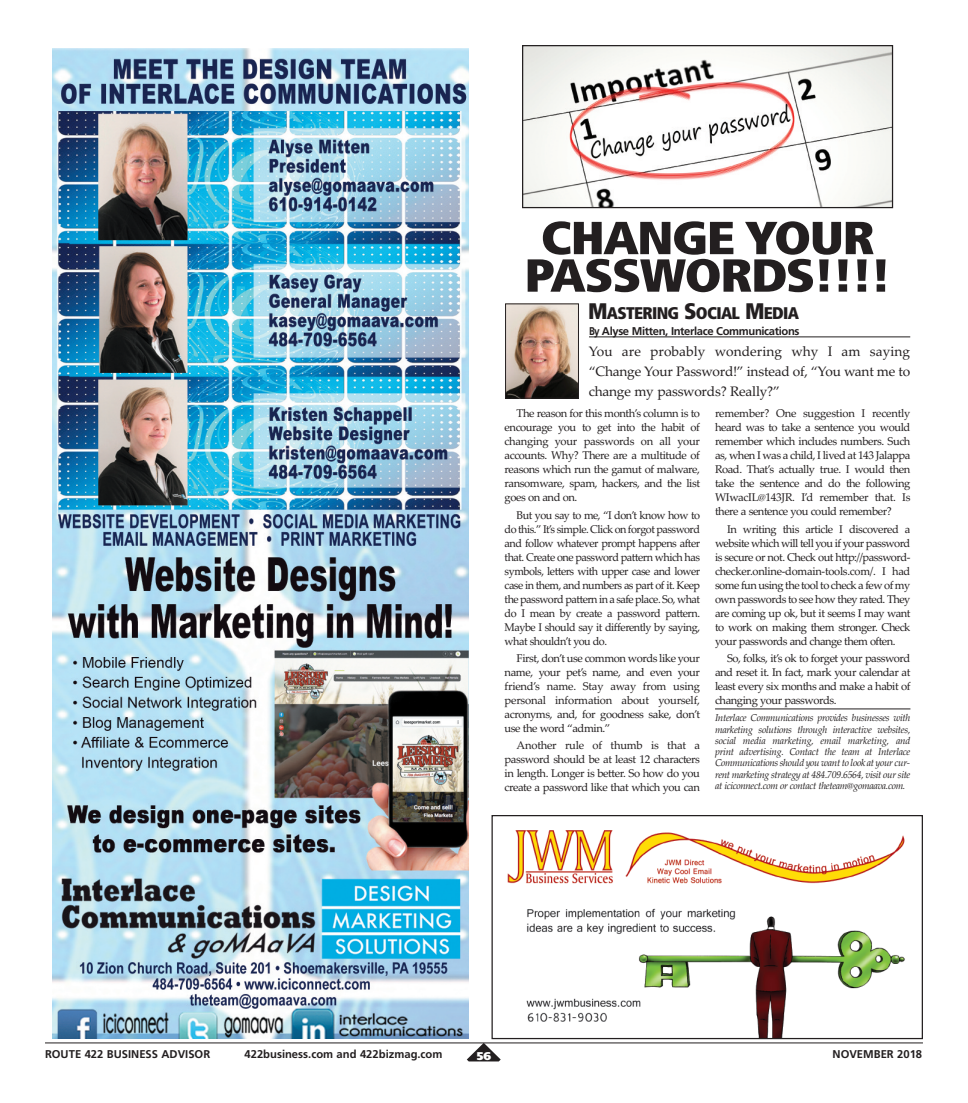
<style>
.page{position:relative;width:968px;height:1103px;background:#fff}
.page>*{position:absolute;margin:0;border:0;box-sizing:border-box;transform-origin:0 0}
.t1{font:900 condensed 46.25px/37.5px "Frutiger";letter-spacing:-.03em;color:#231f20;text-align:center;scale:1.15 1}
.t2{font:900 condensed 16.88px "Frutiger";letter-spacing:-.045em;color:#231f20}
.t3{font:13.75px/20px "Palatino Linotype";letter-spacing:-.015em;color:#231f20;text-align:justify}
.t4{font:11.25px/14px "Palatino Linotype";letter-spacing:-.04em;color:#231f20;text-align:justify}
.t5{font:700 11.25px "Frutiger";color:#231f20}
.t6{font:700 11.25px "Frutiger";letter-spacing:-.035em;color:#231f20;scale:.85 1}
.t7{font:900 11.25px "Frutiger";color:#fff}
.t8{font:italic 10px/11.2px "Palatino Linotype";letter-spacing:-.035em;color:#231f20;text-align:justify}
.s1{font-size:22.5px}
</style>
<div class="page">
<svg style="left:467px;top:1043px;width:33px;height:18px"></svg>
<hr style="left:45px;top:1042px;width:877px;height:1px;background:#231f20">
<img style="left:52px;top:48px;width:417px;height:990px">
<hr style="left:589px;top:336px;width:321px;height:1px;background:#231f20">
<img style="left:507px;top:305px;width:69px;height:91px">
<div style="left:505px;top:303px;width:73px;height:95px;border:1px solid #231f20"></div>
<img style="left:507px;top:830px;width:398px;height:207px">
<div style="left:491px;top:815px;width:431px;height:224px;border:1px solid #231f20"></div>
<img style="left:524px;top:47px;width:367px;height:159px">
<div style="left:522px;top:45px;width:371px;height:163px;border:1px solid #231f20"></div>
<hr style="left:715px;top:708px;width:195px;height:1px;background:#231f20">
<h1 class="t1" style="left:524px;top:223px;width:320px">CHANGE YOUR<br>PASSWORDS!!!!</h1>
<h2 class="t2" style="left:588px;top:306px;width:212px"><span class="s1">M</span>ASTERING <span class="s1">S</span>OCIAL <span class="s1">M</span>EDIA</h2>
<p class="t6" style="left:589px;top:327px;width:249px">By Alyse Mitten, Interlace Communications</p>
<p class="t3" style="left:588px;top:342px;width:323px">You are probably wondering why I am saying “Change Your Password!” instead of, “You want me to change my passwords? Really?”</p>
<p class="t4" style="left:504px;top:406px;width:197px;text-indent:12px">The reason for this month’s column is to encourage you to get into the habit of changing your passwords on all your accounts. Why? There are a multitude of reasons which run the gamut of malware, ransomware, spam, hackers, and the list goes on and on.</p>
<p class="t4" style="left:504px;top:507px;width:197px;text-indent:12px">But you say to me, “I don’t know how to do this.” It’s simple. Click on forgot password and follow whatever prompt happens after that. Create one password pattern which has symbols, letters with upper case and lower case in them, and numbers as part of it. Keep the password pattern in a safe place. So, what do I mean by create a password pattern.<br>Maybe I should say it differently by saying, what shouldn’t you do.</p>
<p class="t4" style="left:504px;top:651px;width:197px;text-indent:12px">First, don’t use common words like your name, your pet’s name, and even your friend’s name. Stay away from using personal information about yourself, acronyms, and, for goodness sake, don’t use the word “admin.”</p>
<p class="t4" style="left:504px;top:738px;width:197px;text-indent:12px">Another rule of thumb is that a password should be at least 12 characters in length. Longer is better. So how do you create a password like that which you can</p>
<p class="t4" style="left:715px;top:406px;width:197px">remember? One suggestion I recently heard was to take a sentence you would remember which includes numbers. Such as, when I was a child, I lived at 143 Jalappa Road. That’s actually true. I would then take the sentence and do the following WIwacIL@143JR. I’d remember that. Is there a sentence you could remember?</p>
<p class="t4" style="left:715px;top:521px;width:197px;text-indent:12px">In writing this article I discovered a website which will tell you if your password is secure or not. Check out http://password&shy;checker.online-domain-tools.com/. I had some fun using the tool to check a few of my own passwords to see how they rated. They are coming up ok, but it seems I may want to work on making them stronger. Check your passwords and change them often.</p>
<p class="t4" style="left:715px;top:651px;width:197px;text-indent:12px">So, folks, it’s ok to forget your password and reset it. In fact, mark your calendar at least every six months and make a habit of changing your passwords.</p>
<p class="t8" style="left:715px;top:712px;width:197px">Interlace Communications provides businesses with marketing solutions through interactive websites, social media marketing, email marketing, and print advertising. Contact the team at Interlace Communications should you want to look at your cur&shy;rent marketing strategy at 484.709.6564, visit our site at iciconnect.com or contact theteam@gomaava.com.</p>
<p class="t5" style="left:45px;top:1049px;width:167px">ROUTE 422 BUSINESS ADVISOR</p>
<p class="t5" style="left:244px;top:1049px;width:199px">422business.com and 422bizmag.com</p>
<p class="t7" style="left:477px;top:1051px;width:16px">56</p>
<p class="t5" style="left:832px;top:1049px;width:91px">NOVEMBER 2018</p>
</div>
